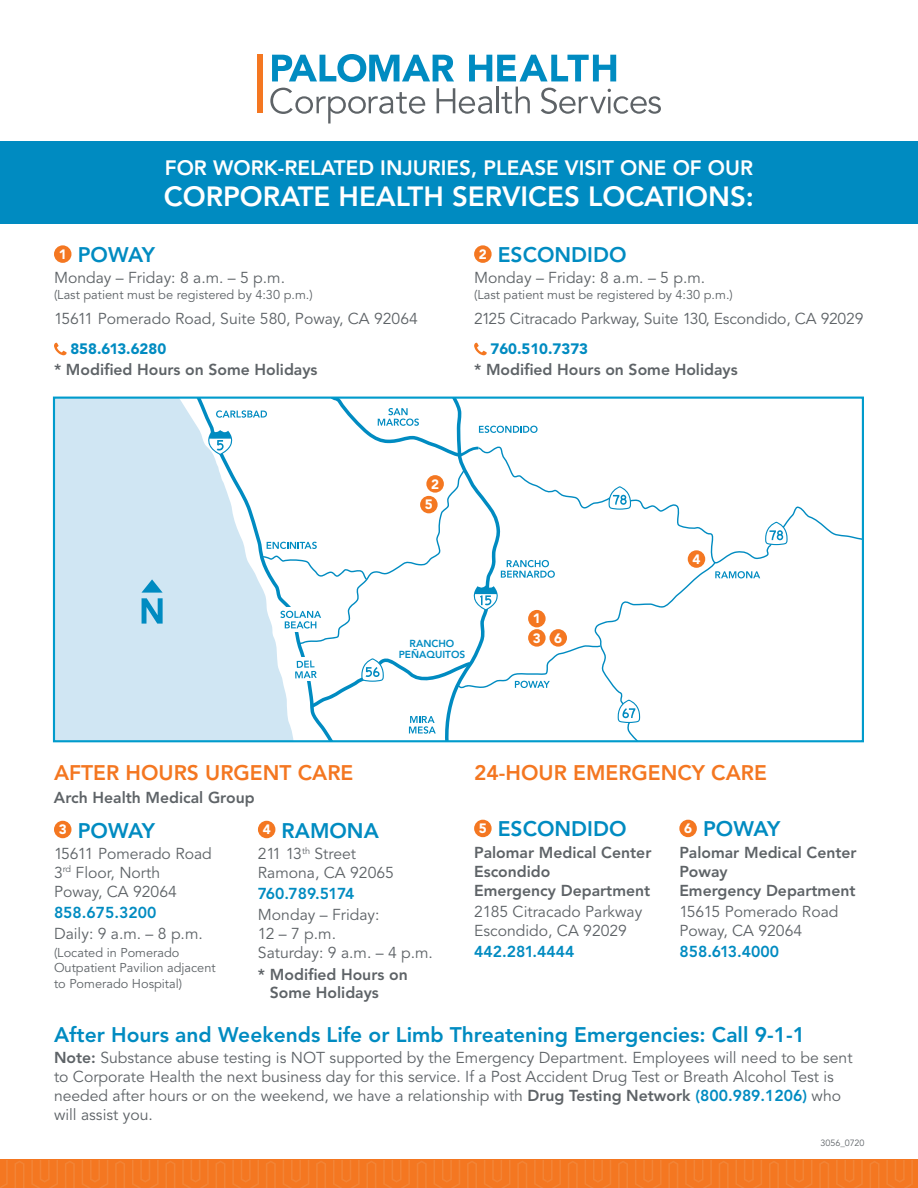
<style>
.page{position:relative;width:918px;height:1188px;background:#fff}
.page>*{position:absolute;margin:0;border:0;box-sizing:border-box;transform-origin:0 0}
.t1{font:800 27.6px "Avenir LT Std";color:#fff}
.t2{font:800 21px "Avenir LT Std";color:#008bc1}
.t3{font:800 21px "Avenir LT Std";color:#f47721}
.t4{font:800 20.7px "Avenir LT Std";color:#fff}
.t5{font:15.75px/18.9px "Avenir LT Std";color:#5e6367}
.t6{font:800 15.75px/18.9px "Avenir LT Std";color:#5e6367}
.t7{font:800 15.75px "Avenir LT Std";color:#008bc1}
.t8{font:800 15.75px "Avenir LT Std";letter-spacing:-.04em;color:#008bc1}
.t9{font:900 15px "Avenir LT Std";color:#008bc1}
.t10{font:900 13.5px/20.7px "Avenir LT Std";color:#fff;text-align:center}
.t11{font:12.75px/15.3px "Avenir LT Std";color:#5e6367}
.t12{font:800 10.2px/10.6px "Avenir LT Std";color:#008bc1;text-align:center}
.t13{font:9px "Avenir LT Std";color:#5e6367}
.s1{font-weight:800}
.s2{font-weight:800;color:#008bc1}
</style>
<div class="page">
<div style="left:0;top:1160px;width:918px;height:28px;background:#f47721"></div>
<svg style="left:215px;top:1160px;width:312px;height:28px"></svg>
<svg style="left:182px;top:1160px;width:27px;height:28px"></svg>
<svg style="left:14px;top:1160px;width:161px;height:28px"></svg>
<svg style="left:0;top:1160px;width:8px;height:28px"></svg>
<svg style="left:886px;top:1160px;width:27px;height:28px"></svg>
<svg style="left:568px;top:1160px;width:312px;height:28px"></svg>
<svg style="left:534px;top:1160px;width:27px;height:28px"></svg>
<div style="left:257px;top:55px;width:6px;height:58px;background:#f47721"></div>
<svg style="left:469px;top:55px;width:147px;height:26px"></svg>
<svg style="left:272px;top:54px;width:182px;height:28px"></svg>
<svg style="left:270px;top:88px;width:155px;height:36px"></svg>
<svg style="left:437px;top:88px;width:55px;height:26px"></svg>
<hr style="left:496px;top:87px;width:2px;height:26px;background:#5e6367">
<svg style="left:501px;top:87px;width:29px;height:27px"></svg>
<svg style="left:541px;top:88px;width:120px;height:26px"></svg>
<div style="left:0;top:141px;width:918px;height:82px;background:#008bc1"></div>
<div style="left:54px;top:245px;width:17px;height:18px;background:#f47721;border-radius:50%"></div>
<svg style="left:54px;top:343px;width:13px;height:12px"></svg>
<div style="left:474px;top:245px;width:18px;height:18px;background:#f47721;border-radius:50%"></div>
<svg style="left:474px;top:343px;width:13px;height:12px"></svg>
<div style="left:54px;top:821px;width:17px;height:17px;background:#f47721;border-radius:50%"></div>
<div style="left:258px;top:821px;width:17px;height:17px;background:#f47721;border-radius:50%"></div>
<div style="left:474px;top:820px;width:18px;height:17px;background:#f47721;border-radius:50%"></div>
<div style="left:679px;top:820px;width:18px;height:17px;background:#f47721;border-radius:50%"></div>
<svg style="left:788px;top:506px;width:73px;height:34px"></svg>
<div style="left:56px;top:400px;width:136px;height:339px;background:#d0e6f3"></div>
<svg style="left:192px;top:400px;width:596px;height:339px"></svg>
<div style="left:53px;top:397px;width:811px;height:345px;border:2px solid #009bcc"></div>
<svg style="left:141px;top:579px;width:22px;height:45px"></svg>
<div style="left:528px;top:610px;width:18px;height:17px;background:#f47721;border-radius:50%"></div>
<div style="left:550px;top:629px;width:17px;height:18px;background:#f47721;border-radius:50%"></div>
<div style="left:688px;top:550px;width:17px;height:18px;background:#f47721;border-radius:50%"></div>
<div style="left:528px;top:629px;width:18px;height:18px;background:#f47721;border-radius:50%"></div>
<div style="left:426px;top:475px;width:18px;height:18px;background:#f47721;border-radius:50%"></div>
<div style="left:420px;top:496px;width:18px;height:17px;background:#f47721;border-radius:50%"></div>
<h3 class="t4" style="left:165px;top:155px;width:590px">FOR WORK-RELATED INJURIES, PLEASE VISIT ONE OF OUR</h3>
<h1 class="t1" style="left:164px;top:180px;width:592px">CORPORATE HEALTH SERVICES LOCATIONS:</h1>
<h2 class="t2" style="left:59px;top:242px;width:98px"><sup>1</sup> POWAY</h2>
<p class="t5" style="left:54px;top:269px;width:233px">Monday – Friday: 8 a.m. – 5 p.m.</p>
<p class="t11" style="left:54px;top:287px;width:260px">(Last patient must be registered by 4:30 p.m.)</p>
<p class="t5" style="left:54px;top:310px;width:365px">15611 Pomerado Road, Suite 580, Poway, CA 92064</p>
<p class="t9" style="left:70px;top:340px;width:97px">858.613.6280</p>
<p class="t6" style="left:54px;top:360px;width:265px">* Modified Hours on Some Holidays</p>
<h2 class="t2" style="left:479px;top:242px;width:149px"><sup>2</sup> ESCONDIDO</h2>
<p class="t5" style="left:474px;top:269px;width:233px">Monday – Friday: 8 a.m. – 5 p.m.</p>
<p class="t11" style="left:474px;top:287px;width:260px">(Last patient must be registered by 4:30 p.m.)</p>
<p class="t5" style="left:474px;top:310px;width:391px">2125 Citracado Parkway, Suite 130, Escondido, CA 92029</p>
<p class="t9" style="left:490px;top:340px;width:99px">760.510.7373</p>
<p class="t6" style="left:474px;top:360px;width:265px">* Modified Hours on Some Holidays</p>
<p class="t10" style="left:425px;top:474px;width:16px">2<br>5</p>
<p class="t12" style="left:399px;top:638px;width:68px">RANCHO<br>PEÑAQUITOS</p>
<p class="t10" style="left:533px;top:608px;width:9px">1</p>
<p class="t10" style="left:533px;top:628px;width:9px">3</p>
<p class="t10" style="left:554px;top:628px;width:9px">6</p>
<p class="t10" style="left:692px;top:549px;width:9px">4</p>
<h2 class="t3" style="left:54px;top:761px;width:301px">AFTER HOURS URGENT CARE</h2>
<h2 class="t3" style="left:474px;top:761px;width:294px">24-HOUR EMERGENCY CARE</h2>
<p class="t6" style="left:54px;top:788px;width:202px">Arch Health Medical Group</p>
<h2 class="t2" style="left:59px;top:818px;width:98px"><sup>3</sup> POWAY</h2>
<p class="t5" style="left:54px;top:844px;width:159px">15611 Pomerado Road<br>3<sup>rd</sup> Floor, North<br>Poway, CA 92064</p>
<p class="t7" style="left:54px;top:903px;width:104px">858.675.3200</p>
<p class="t5" style="left:54px;top:925px;width:150px">Daily: 9 a.m. – 8 p.m.</p>
<p class="t11" style="left:54px;top:945px;width:163px">(Located in Pomerado<br>Outpatient Pavilion adjacent to Pomerado Hospital)</p>
<h2 class="t2" style="left:263px;top:818px;width:118px"><sup>4</sup> RAMONA</h2>
<p class="t5" style="left:258px;top:844px;width:138px">211 13<sup>th</sup> Street<br>Ramona, CA 92065</p>
<p class="t8" style="left:258px;top:884px;width:98px">760.789.5174</p>
<p class="t5" style="left:258px;top:906px;width:177px">Monday – Friday:<br>12 – 7 p.m.<br>Saturday: 9 a.m. – 4 p.m.</p>
<p class="t6" style="left:270px;top:965px;width:139px;text-indent:-12px">* Modified Hours on<br>Some Holidays</p>
<h2 class="t2" style="left:479px;top:817px;width:149px"><sup>5</sup> ESCONDIDO</h2>
<p class="t6" style="left:474px;top:843px;width:179px">Palomar Medical Center<br>Escondido<br>Emergency Department</p>
<p class="t5" style="left:474px;top:902px;width:170px">2185 Citracado Parkway<br>Escondido, CA 92029</p>
<p class="t7" style="left:474px;top:942px;width:102px">442.281.4444</p>
<h2 class="t2" style="left:684px;top:817px;width:98px"><sup>6</sup> POWAY</h2>
<p class="t6" style="left:679px;top:843px;width:179px">Palomar Medical Center<br>Poway<br>Emergency Department</p>
<p class="t5" style="left:679px;top:902px;width:161px">15615 Pomerado Road<br>Poway, CA 92064</p>
<p class="t7" style="left:679px;top:942px;width:101px">858.613.4000</p>
<h2 class="t2" style="left:54px;top:1022px;width:753px">After Hours and Weekends Life or Limb Threatening Emergencies: Call 9-1-1</h2>
<p class="t5" style="left:54px;top:1049px;width:800px"><span class="s1">Note:</span> Substance abuse testing is NOT supported by the Emergency Department. Employees will need to be sent to Corporate Health the next business day for this service. If a Post Accident Drug Test or Breath Alcohol Test is needed after hours or on the weekend, we have a relationship with <span class="s1">Drug Testing Network</span> <span class="s2">(800.989.1206)</span> who will assist you.</p>
<p class="t13" style="left:820px;top:1138px;width:46px">3056_0720</p>
</div>
